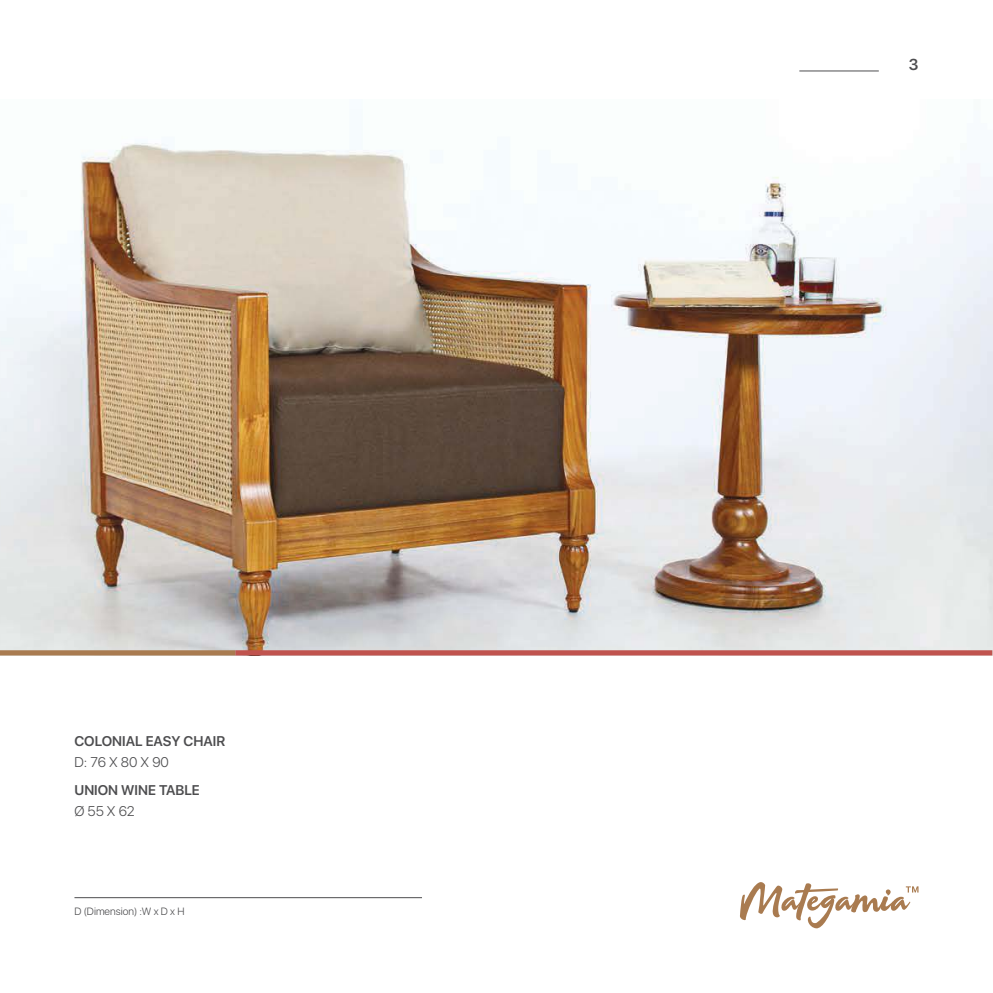
<style>
.page{position:relative;width:993px;height:993px;background:#fff}
.page>*{position:absolute;margin:0;border:0;box-sizing:border-box;transform-origin:0 0}
.t1{font:600 15.75px "SFUI Display";color:#4d4d4f}
.t2{font:600 14px "SFUI Display";color:#4d4d4f}
.t3{font:300 14px "SFUI Display";color:#4d4d4f}
.t4{font:300 10.5px "SFUI Display";color:#4d4d4f}
</style>
<div class="page">
<hr style="left:799px;top:71px;width:79px;height:1px;background:#4d4d4f">
<svg style="left:740px;top:882px;width:178px;height:46px"></svg>
<img style="left:0;top:143px;width:992px;height:507px">
<div style="left:0;top:650px;width:235px;height:5px;background:#a97b50"></div>
<div style="left:235px;top:650px;width:757px;height:5px;background:#c0534e"></div>
<hr style="left:74px;top:897px;width:348px;height:1px;background:#4d4d4f">
<p class="t2" style="left:74px;top:730px;width:152px">COLONIAL EASY CHAIR</p>
<p class="t3" style="left:74px;top:752px;width:96px">D: 76 X 80 X 90</p>
<p class="t2" style="left:74px;top:779px;width:127px">UNION WINE TABLE</p>
<p class="t3" style="left:74px;top:801px;width:62px">Ø 55 X 62</p>
<p class="t4" style="left:74px;top:904px;width:112px">D (Dimension) :W x D x H</p>
<p class="t1" style="left:908px;top:54px;width:11px">3</p>
</div>
